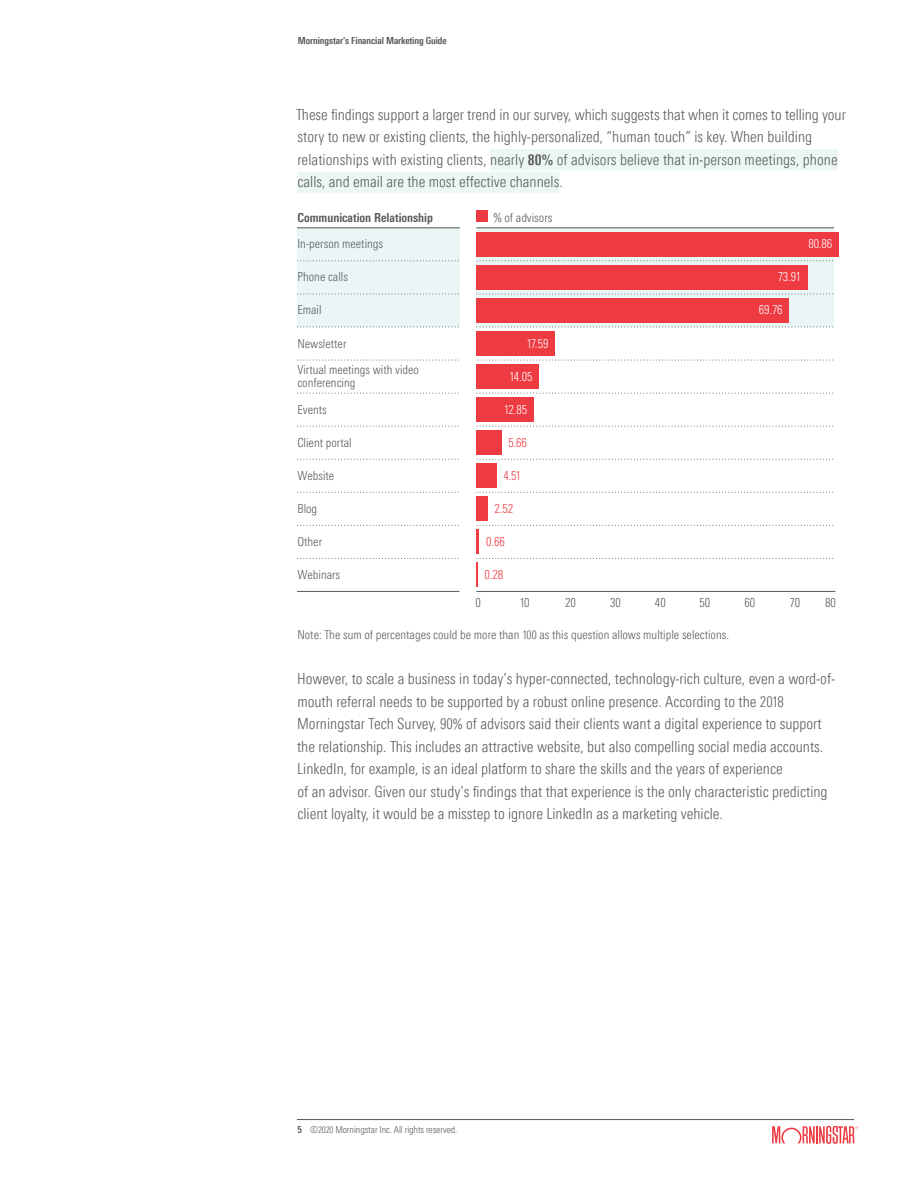
<style>
.page{position:relative;width:918px;height:1188px;background:#fff}
.page>*{position:absolute;margin:0;border:0;box-sizing:border-box;transform-origin:0 0}
.Body___NXT_CdLt_10_2{font:300 condensed 15.3px/22.5px "Univers Nextfor MORN";color:#57585a}
.Body___NXT_CdLt_10_2-2{font:300 condensed 12.3px/26.2px "Univers Nextfor MORN";color:#57585a}
.t1{font:300 condensed 12.3px "Univers Nextfor MORN";letter-spacing:-.015em;color:#fff}
.t2{font:700 condensed 12.3px "Univers Nextfor MORN";color:#57585a}
.t3{font:300 condensed 12.3px "Univers Nextfor MORN";letter-spacing:-.005em;color:#ee3a41}
.t4{font:300 condensed 9.75px "Univers Nextfor MORN";letter-spacing:-.01em;color:#57585a}
.t5{font:700 condensed 9.75px "Univers Nextfor MORN";letter-spacing:-.01em;color:#57585a}
.s1{font-weight:700;font-size:14.7px}
.s2{font-size:11.7px}
.s3{font-size:14.7px}
.s4{font-weight:700}
.s5{font-size:9px}
</style>
<div class="page">
<hr style="left:297px;top:1119px;width:557px;height:1px;background:#545759">
<svg style="left:772px;top:1126px;width:86px;height:18px"></svg>
<div style="left:490px;top:149px;width:348px;height:21px;background:#ebf6f5"></div>
<div style="left:297px;top:172px;width:262px;height:21px;background:#ebf6f5"></div>
<div style="left:476px;top:228px;width:358px;height:99px;background:#eaf6f5"></div>
<div style="left:297px;top:228px;width:163px;height:99px;background:#eaf6f5"></div>
<div style="left:476px;top:210px;width:12px;height:12px;background:#ee3a41"></div>
<hr style="left:476px;top:563px;width:2px;height:24px;background:#ee3a41">
<hr style="left:476px;top:529px;width:3px;height:25px;background:#ee3a41">
<div style="left:476px;top:496px;width:12px;height:25px;background:#ee3a41"></div>
<div style="left:476px;top:463px;width:21px;height:25px;background:#ee3a41"></div>
<div style="left:476px;top:430px;width:26px;height:25px;background:#ee3a41"></div>
<div style="left:476px;top:397px;width:58px;height:25px;background:#ee3a41"></div>
<div style="left:476px;top:364px;width:63px;height:25px;background:#ee3a41"></div>
<div style="left:476px;top:331px;width:79px;height:25px;background:#ee3a41"></div>
<div style="left:476px;top:298px;width:313px;height:25px;background:#ee3a41"></div>
<div style="left:476px;top:265px;width:332px;height:25px;background:#ee3a41"></div>
<div style="left:476px;top:232px;width:363px;height:25px;background:#ee3a41"></div>
<svg style="left:297px;top:261px;width:162px;height:1px"></svg>
<hr style="left:297px;top:228px;width:163px;height:1px;background:#57585a">
<hr style="left:476px;top:228px;width:358px;height:1px;background:#57585a">
<svg style="left:477px;top:261px;width:356px;height:1px"></svg>
<svg style="left:477px;top:294px;width:357px;height:1px"></svg>
<svg style="left:477px;top:327px;width:357px;height:1px"></svg>
<svg style="left:477px;top:360px;width:357px;height:1px"></svg>
<svg style="left:477px;top:393px;width:357px;height:1px"></svg>
<svg style="left:477px;top:426px;width:357px;height:1px"></svg>
<svg style="left:477px;top:459px;width:357px;height:1px"></svg>
<svg style="left:477px;top:492px;width:357px;height:1px"></svg>
<svg style="left:477px;top:525px;width:357px;height:1px"></svg>
<svg style="left:477px;top:558px;width:357px;height:1px"></svg>
<hr style="left:476px;top:591px;width:359px;height:1px;background:#57585a">
<svg style="left:297px;top:294px;width:162px;height:1px"></svg>
<svg style="left:297px;top:327px;width:162px;height:1px"></svg>
<svg style="left:297px;top:360px;width:162px;height:1px"></svg>
<svg style="left:297px;top:393px;width:162px;height:1px"></svg>
<svg style="left:297px;top:426px;width:162px;height:1px"></svg>
<svg style="left:297px;top:459px;width:162px;height:1px"></svg>
<svg style="left:297px;top:492px;width:162px;height:1px"></svg>
<svg style="left:297px;top:525px;width:162px;height:1px"></svg>
<svg style="left:297px;top:558px;width:162px;height:1px"></svg>
<hr style="left:297px;top:591px;width:162px;height:1px;background:#57585a">
<p class="t5" style="left:298px;top:34px;width:150px">Morningstar’s Financial Marketing Guide</p>
<p class="Body___NXT_CdLt_10_2" style="left:296px;top:103px;width:551px">These findings support a larger trend in our survey, which suggests that when it comes to telling your story to new or existing clients, the highly-personalized, “human touch” is key. When building relationships with existing clients, nearly <span class="s1">80%</span> of advisors believe that in-person meetings, phone calls, and email are the most effective channels.</p>
<p class="t2" style="left:297px;top:210px;width:137px">Communication Relationship</p>
<p class="Body___NXT_CdLt_10_2-2" style="left:493px;top:204px;width:60px">% of advisors</p>
<p class="Body___NXT_CdLt_10_2-2" style="left:297px;top:231px;width:87px">In-person meetings</p>
<p class="t1" style="left:808px;top:237px;width:25px">80.86</p>
<p class="Body___NXT_CdLt_10_2-2" style="left:297px;top:264px;width:52px">Phone calls</p>
<p class="Body___NXT_CdLt_10_2-2" style="left:297px;top:297px;width:26px">Email</p>
<p class="Body___NXT_CdLt_10_2-2" style="left:297px;top:330px;width:123px">Newsletter<br>Virtual meetings with video</p>
<p class="Body___NXT_CdLt_10_2-2" style="left:297px;top:370px;width:60px">conferencing<br>Events</p>
<p class="Body___NXT_CdLt_10_2-2" style="left:297px;top:429px;width:56px">Client portal</p>
<p class="Body___NXT_CdLt_10_2-2" style="left:297px;top:462px;width:38px">Website</p>
<p class="Body___NXT_CdLt_10_2-2" style="left:297px;top:495px;width:21px">Blog</p>
<p class="Body___NXT_CdLt_10_2-2" style="left:297px;top:528px;width:26px">Other</p>
<p class="Body___NXT_CdLt_10_2-2" style="left:297px;top:561px;width:44px">Webinars</p>
<p class="t1" style="left:526px;top:336px;width:23px">17.59</p>
<p class="t1" style="left:509px;top:369px;width:25px">14.05</p>
<p class="t1" style="left:504px;top:402px;width:25px">12.85</p>
<p class="t3" style="left:509px;top:435px;width:20px">5.66</p>
<p class="t3" style="left:503px;top:468px;width:19px">4.51</p>
<p class="t3" style="left:495px;top:501px;width:20px">2.52</p>
<p class="t3" style="left:486px;top:534px;width:20px">0.66</p>
<p class="t3" style="left:484px;top:568px;width:20px">0.28</p>
<p class="t1" style="left:778px;top:270px;width:25px">73.91</p>
<p class="t1" style="left:759px;top:303px;width:25px">69.76</p>
<p class="Body___NXT_CdLt_10_2-2" style="left:475px;top:589px;width:7px">0</p>
<p class="Body___NXT_CdLt_10_2-2" style="left:519px;top:589px;width:12px">10</p>
<p class="Body___NXT_CdLt_10_2-2" style="left:565px;top:589px;width:12px">20</p>
<p class="Body___NXT_CdLt_10_2-2" style="left:610px;top:589px;width:12px">30</p>
<p class="Body___NXT_CdLt_10_2-2" style="left:655px;top:589px;width:12px">40</p>
<p class="Body___NXT_CdLt_10_2-2" style="left:700px;top:589px;width:12px">50</p>
<p class="Body___NXT_CdLt_10_2-2" style="left:744px;top:589px;width:12px">60</p>
<p class="Body___NXT_CdLt_10_2-2" style="left:789px;top:589px;width:12px">70</p>
<p class="Body___NXT_CdLt_10_2-2" style="left:825px;top:589px;width:12px">80</p>
<p class="Body___NXT_CdLt_10_2-2" style="left:297px;top:622px;width:433px">Note: The sum of percentages could be more than <span class="s2">100</span> as this question allows multiple selections.</p>
<p class="Body___NXT_CdLt_10_2" style="left:297px;top:668px;width:540px">However, to scale a business in today’s hyper-connected, technology-rich culture, even a word-of&shy;mouth referral needs to be supported by a robust online presence. According to the <span class="s3">2018<br></span>Morningstar Tech Survey, <span class="s3">90%</span> of advisors said their clients want a digital experience to support the relationship. This includes an attractive website, but also compelling social media accounts.<br>LinkedIn, for example, is an ideal platform to share the skills and the years of experience<br>of an advisor. Given our study’s findings that that experience is the only characteristic predicting client loyalty, it would be a misstep to ignore LinkedIn as a marketing vehicle.</p>
<p class="t4" style="left:297px;top:1124px;width:161px"><span class="s4">5</span> ©<span class="s5">2020</span> Morningstar Inc. All rights reserved.</p>
</div>
